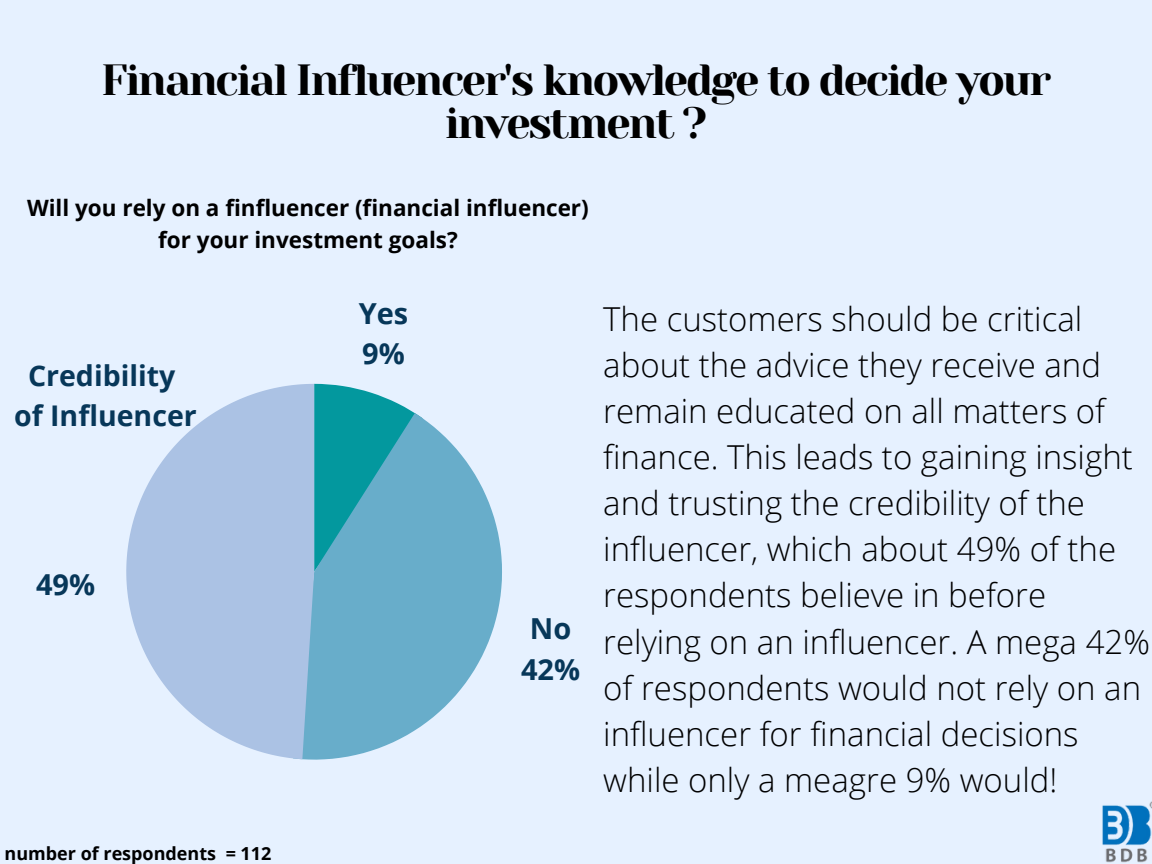
<style>
.page{position:relative;width:1152px;height:864px;background:#e6f1ff}
.page>*{position:absolute;margin:0;border:0;box-sizing:border-box;transform-origin:0 0}
.t1{font:43.5px/42.8px "Yeseva One";letter-spacing:-.05em;color:#000;text-align:center}
.t2{font:300 33px/46.2px "Open Sans";color:#000}
.t3{font:700 28.95px/40.5px "Open Sans";color:#073759;text-align:center}
.t4{font:700 28.5px/39.3px "Open Sans";color:#073759;text-align:center}
.t5{font:700 22.5px/31.5px "Open Sans";color:#000;text-align:center}
.t6{font:700 18px "Open Sans";color:#000}
</style>
<div class="page">
<svg style="left:300px;top:418px;width:202px;height:342px;fill:#68adca"></svg>
<svg style="left:126px;top:384px;width:188px;height:375px;fill:#abc2e4"></svg>
<svg style="left:314px;top:384px;width:109px;height:188px;background:#3ea6b7"></svg>
<img style="left:1102px;top:801px;width:50px;height:62px">
<h1 class="t1" style="left:101px;top:59px;width:951px">Financial Influencer's knowledge to decide your investment ?</h1>
<p class="t5" style="left:27px;top:192px;width:563px">Will you rely on a finfluencer (financial influencer) for your investment goals?</p>
<p class="t4" style="left:14px;top:356px;width:184px">Credibility of Influencer</p>
<p class="t3" style="left:36px;top:564px;width:61px">49%</p>
<p class="t3" style="left:359px;top:292px;width:51px;text-align:left">Yes<br>9%</p>
<p class="t6" style="left:5px;top:841px;width:268px">number of respondents = 112</p>
<p class="t3" style="left:521px;top:608px;width:61px">No<br>42%</p>
<p class="t2" style="left:603px;top:295px;width:548px">The customers should be critical about the advice they receive and remain educated on all matters of finance. This leads to gaining insight and trusting the credibility of the influencer, which about 49% of the respondents believe in before relying on an influencer. A mega 42% of respondents would not rely on an influencer for financial decisions while only a meagre 9% would!</p>
</div>
